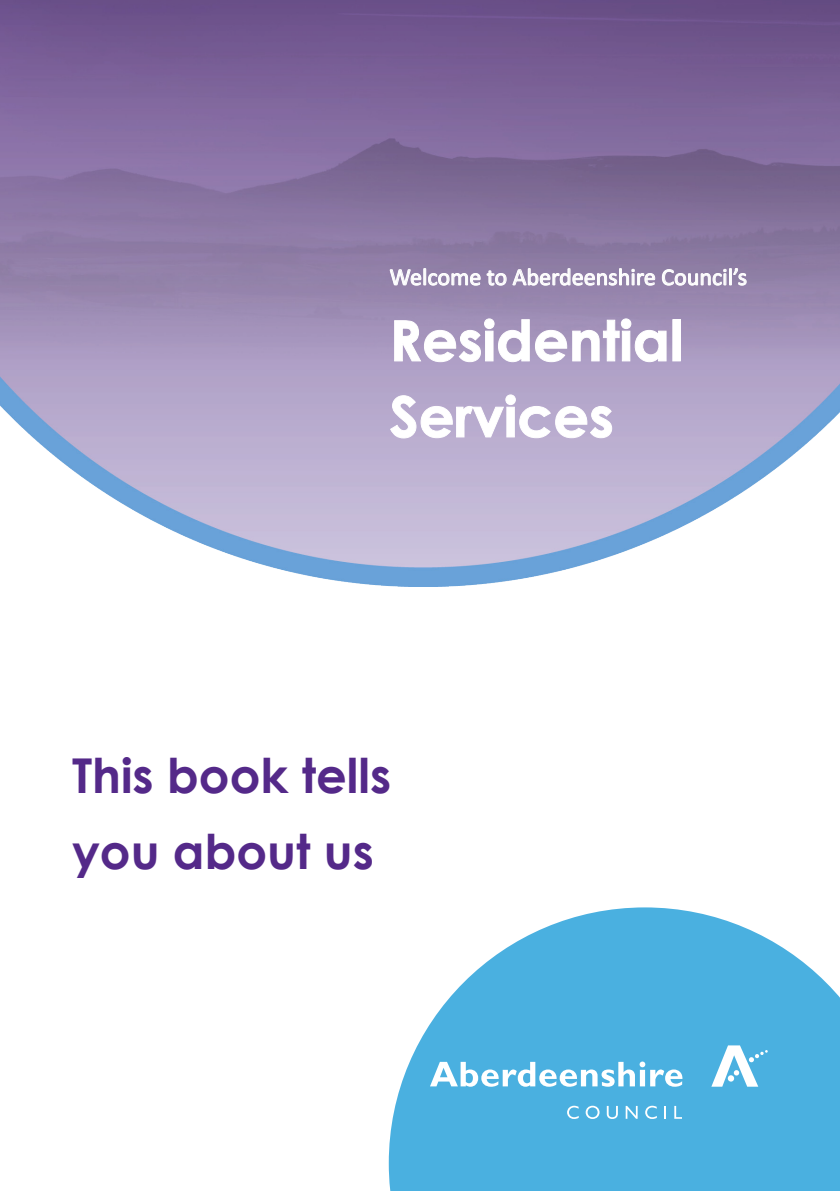
<style>
.page{position:relative;width:840px;height:1191px;background:#fff}
.page>*{position:absolute;margin:0;border:0;box-sizing:border-box;transform-origin:0 0}
.t1{font:700 56px "Century Gothic";color:#fff}
.t2{font:700 48px/76px "Century Gothic";color:#542989}
.t3{font:24px "Calibri";color:#fff}
</style>
<div class="page">
<img style="left:0;top:0;width:839px;height:586px">
<svg style="left:389px;top:262px;width:266px;height:29px;background:#a496b6"></svg>
<svg style="left:661px;top:267px;width:86px;height:19px;background:#ac9fbc"></svg>
<svg style="left:393px;top:318px;width:273px;height:45px;background:#b0a2c4"></svg>
<div style="left:672px;top:319px;width:8px;height:42px;border:1px solid #fff"></div>
<svg style="left:389px;top:394px;width:223px;height:45px;background:#beb3d2"></svg>
<svg style="left:388px;top:907px;width:451px;height:284px;fill:#4ab0e0"></svg>
<svg style="left:430px;top:1061px;width:252px;height:25px"></svg>
<svg style="left:566px;top:1105px;width:12px;height:14px"></svg>
<svg style="left:585px;top:1105px;width:14px;height:14px"></svg>
<svg style="left:606px;top:1106px;width:11px;height:13px"></svg>
<svg style="left:625px;top:1105px;width:12px;height:13px"></svg>
<svg style="left:644px;top:1105px;width:12px;height:14px"></svg>
<svg style="left:664px;top:1106px;width:1px;height:12px"></svg>
<svg style="left:674px;top:1106px;width:7px;height:12px"></svg>
<svg style="left:711px;top:1045px;width:56px;height:41px"></svg>
<p class="t3" style="left:389px;top:262px;width:359px">Welcome to Aberdeenshire Council’s</p>
<p class="t1" style="left:389px;top:305px;width:295px">Residential</p>
<p class="t1" style="left:389px;top:381px;width:226px">Services</p>
<p class="t2" style="left:72px;top:736px;width:320px">This book tells you about us</p>
</div>
